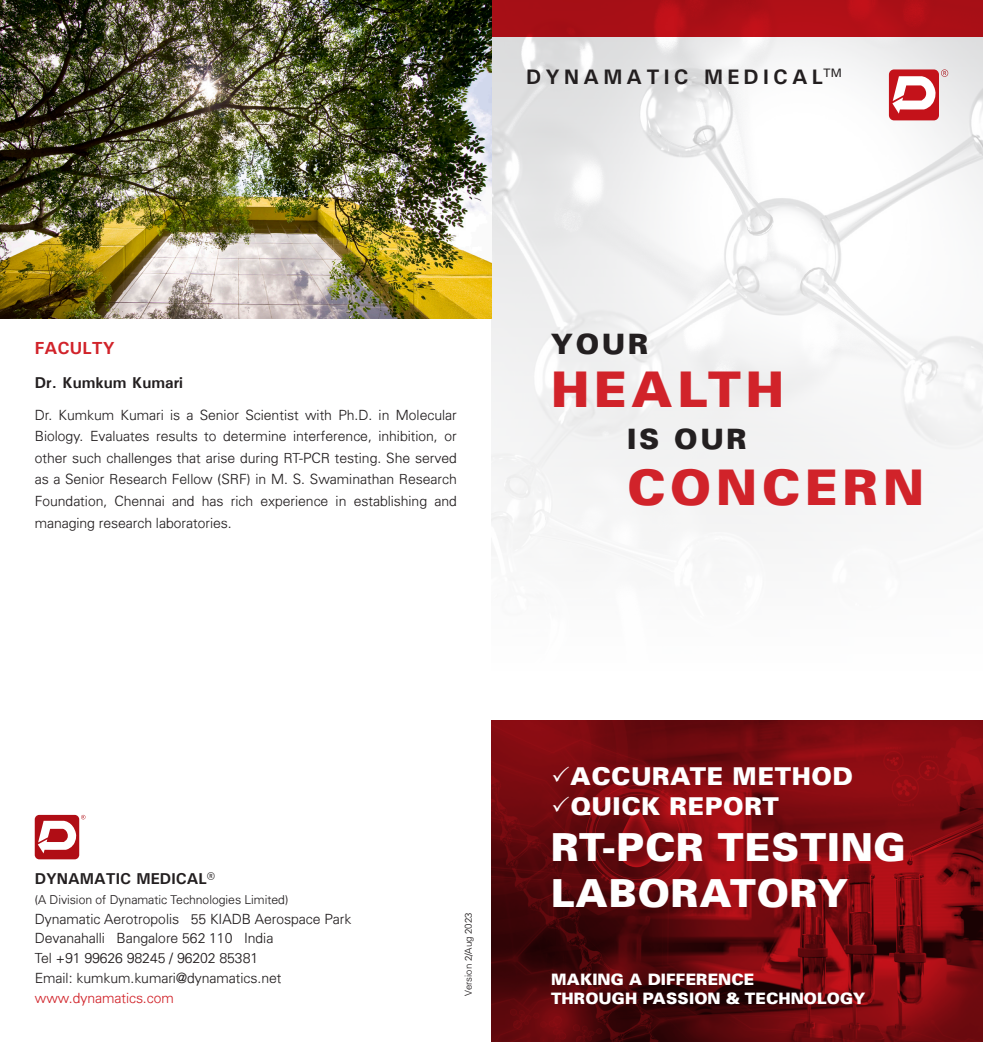
<style>
.page{position:relative;width:983px;height:1042px;background:#fff}
.page>*{position:absolute;margin:0;border:0;box-sizing:border-box;transform-origin:0 0}
.t1{font:900 49px "Univers";letter-spacing:.1em;color:#d1232a}
.t2{font:900 38.5px "Univers";letter-spacing:.025em;color:#fff}
.t3{font:900 28px "Univers";letter-spacing:.1em;color:#231f20}
.t4{font:900 24.5px "Univers";letter-spacing:.025em;color:#fff}
.t5{font:700 21px "Univers ATT";letter-spacing:.2em;color:#231f20}
.t6{font:700 17.5px "Univers ATT";color:#d1232a}
.t7{font:900 15.75px "Univers";letter-spacing:.005em;color:#fff}
.t8{font:700 15.75px "Univers ATT";color:#231f20}
.t9{font:300 14px/21.5px "Univers";color:#231f20;text-align:justify}
.t10{font:300 14px "Univers";color:#d1232a}
.t11{font:300 12.25px "Univers";color:#231f20}
.t12{font:300 9.62px "Univers";color:#231f20}
</style>
<div class="page">
<img style="left:491px;top:36px;width:491px;height:519px">
<svg style="left:491px;top:0;width:491px;height:36px;background:#ad0f16"></svg>
<svg style="left:491px;top:720px;width:491px;height:322px;background:#70090e"></svg>
<div style="left:888px;top:69px;width:50px;height:51px;background:#c4121a;border-radius:5px"></div>
<svg style="left:892px;top:69px;width:55px;height:45px"></svg>
<div style="left:35px;top:815px;width:44px;height:44px;background:#b00d15;border-radius:5px"></div>
<svg style="left:38px;top:815px;width:47px;height:38px"></svg>
<img style="left:0;top:0;width:491px;height:319px">
<svg style="left:552px;top:766px;width:16px;height:16px"></svg>
<svg style="left:552px;top:796px;width:16px;height:15px"></svg>
<p class="t5" style="left:526px;top:64px;width:317px">DYNAMATIC MEDICAL<sup>TM</sup></p>
<p class="t6" style="left:35px;top:338px;width:82px">FACULTY</p>
<p class="t8" style="left:35px;top:373px;width:150px">Dr. Kumkum Kumari</p>
<p class="t9" style="left:35px;top:403px;width:423px">Dr. Kumkum Kumari is a Senior Scientist with Ph.D. in Molecular Biology. Evaluates results to determine interference, inhibition, or other such challenges that arise during RT-PCR testing. She served as a Senior Research Fellow (SRF) in M. S. Swaminathan Research Foundation, Chennai and has rich experience in establishing and managing research laboratories.</p>
<p class="t3" style="left:551px;top:325px;width:99px">YOUR</p>
<p class="t1" style="left:551px;top:357px;width:234px">HEALTH</p>
<p class="t3" style="left:627px;top:420px;width:121px">IS OUR</p>
<p class="t1" style="left:627px;top:455px;width:298px">CONCERN</p>
<p class="t8" style="left:35px;top:869px;width:181px">DYNAMATIC MEDICAL®</p>
<p class="t11" style="left:35px;top:892px;width:255px">(A Division of Dynamatic Technologies Limited)</p>
<p class="t9" style="left:35px;top:907px;width:318px">Dynamatic Aerotropolis 55 KIADB Aerospace Park</p>
<p class="t9" style="left:35px;top:927px;width:240px">Devanahalli Bangalore 562 110 India</p>
<p class="t9" style="left:35px;top:947px;width:225px">Tel +91 99626 98245 / 96202 85381</p>
<p class="t9" style="left:35px;top:966px;width:248px">Email: kumkum.kumari@dynamatics.net</p>
<p class="t10" style="left:35px;top:989px;width:141px">www.dynamatics.com</p>
<p class="t12" style="left:462px;top:995px;width:84px;rotate:-90deg">Version 2/Aug 2023</p>
<p class="t4" style="left:570px;top:760px;width:284px">ACCURATE METHOD</p>
<p class="t4" style="left:570px;top:790px;width:210px">QUICK REPORT</p>
<p class="t2" style="left:551px;top:822px;width:356px">RT-PCR TESTING</p>
<p class="t2" style="left:551px;top:868px;width:298px">LABORATORY</p>
<p class="t7" style="left:551px;top:969px;width:205px">MAKING A DIFFERENCE</p>
<p class="t7" style="left:551px;top:988px;width:316px">THROUGH PASSION &amp; TECHNOLOGY</p>
</div>
